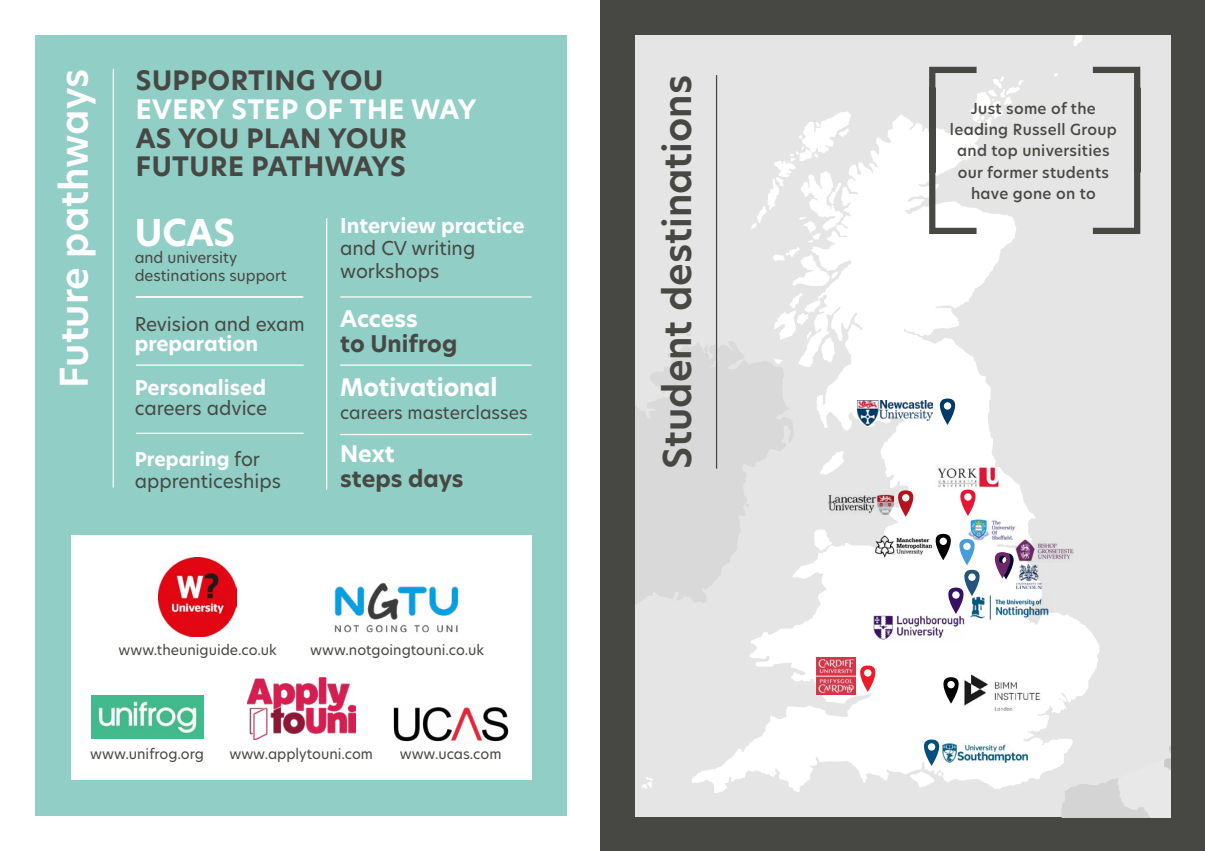
<style>
.page{position:relative;width:1205px;height:851px;background:#fff}
.page>*{position:absolute;margin:0;border:0;box-sizing:border-box;transform-origin:0 0}
.Vertical_Underline_LC{font:600 37.5px "New Hero";color:#474843}
.Vertical_Underline_LC-2{font:600 37.5px "New Hero";color:#fff}
.t1{font:700 36.25px "New Hero";color:#fff}
.t2{font:700 26.25px/28.8px "New Hero";letter-spacing:.02em;color:#474843}
.t3{font:700 23.75px "New Hero";color:#fff}
.t4{font:700 22.5px/25px "New Hero";color:#474843}
.t5{font:700 20px "New Hero";color:#fff}
.t6{font:18.75px/22.5px "New Hero";color:#474843}
.t7{font:17.5px "New Hero";color:#474843}
.t8{font:500 15px/21.2px "New Hero";letter-spacing:.02em;color:#474843;text-align:center}
.t9{font:15px/17.5px "New Hero";color:#474843}
.t10{font:14px "New Hero";color:#474843}
.s1{color:#fff}
.s2{font-weight:700;color:#fff}
</style>
<div class="page">
<div style="left:600px;top:0;width:605px;height:850px;background:#474843"></div>
<svg style="left:635px;top:332px;width:6px;height:292px;background:#dcdcdc"></svg>
<div style="left:1111px;top:248px;width:59px;height:285px;background:#e5e5e5"></div>
<svg style="left:641px;top:35px;width:470px;height:782px;background:#e9e9e9"></svg>
<img style="left:828px;top:491px;width:60px;height:23px">
<svg style="left:926px;top:64px;width:57px;height:173px"></svg>
<svg style="left:1082px;top:35px;width:88px;height:213px;background:#d5d5d5"></svg>
<hr style="left:716px;top:75px;width:1px;height:393px;background:#474843">
<img style="left:868px;top:531px;width:72px;height:3px">
<img style="left:858px;top:400px;width:72px;height:25px">
<img style="left:966px;top:517px;width:51px;height:17px">
<img style="left:935px;top:465px;width:65px;height:24px">
<svg style="left:930px;top:398px;width:34px;height:27px"></svg>
<svg style="left:951px;top:489px;width:34px;height:27px"></svg>
<svg style="left:888px;top:490px;width:35px;height:26px"></svg>
<div style="left:35px;top:35px;width:532px;height:780px;background:#90cec6"></div>
<hr style="left:113px;top:69px;width:1px;height:418px;background:#fff">
<div style="left:71px;top:535px;width:460px;height:245px;background:#fff"></div>
<img style="left:91px;top:695px;width:112px;height:43px">
<img style="left:393px;top:707px;width:116px;height:35px">
<hr style="left:136px;top:432px;width:168px;height:2px;background:#fff">
<hr style="left:136px;top:364px;width:168px;height:1px;background:#fff">
<hr style="left:340px;top:364px;width:191px;height:1px;background:#fff">
<hr style="left:340px;top:434px;width:191px;height:1px;background:#fff">
<hr style="left:136px;top:296px;width:168px;height:1px;background:#fff">
<hr style="left:340px;top:296px;width:191px;height:1px;background:#fff">
<hr style="left:326px;top:218px;width:1px;height:272px;background:#fff">
<img style="left:247px;top:677px;width:108px;height:62px">
<img style="left:334px;top:583px;width:124px;height:50px">
<img style="left:158px;top:558px;width:78px;height:78px">
<svg style="left:691px;top:534px;width:479px;height:283px;background:#e9e8e9"></svg>
<p class="Vertical_Underline_LC-2" style="left:48px;top:388px;width:320px;rotate:-90deg">Future pathways</p>
<p class="t2" style="left:136px;top:66px;width:342px">SUPPORTING YOU<br><span class="s1">EVERY STEP OF THE WAY<br></span>AS YOU PLAN YOUR<br>FUTURE PATHWAYS</p>
<p class="t5" style="left:340px;top:212px;width:186px">Interview practice</p>
<p class="t6" style="left:340px;top:237px;width:137px">and CV writing workshops</p>
<p class="t1" style="left:135px;top:208px;width:102px">UCAS</p>
<p class="t9" style="left:135px;top:249px;width:153px">and university destinations support</p>
<p class="t4" style="left:340px;top:306px;width:119px"><span class="s1">Access<br></span>to Unifrog</p>
<p class="t6" style="left:135px;top:312px;width:172px">Revision and exam</p>
<p class="t5" style="left:135px;top:329px;width:125px">preparation</p>
<p class="t3" style="left:340px;top:371px;width:159px">Motivational</p>
<p class="t7" style="left:340px;top:400px;width:189px">careers masterclasses</p>
<p class="t5" style="left:135px;top:373px;width:133px">Personalised</p>
<p class="t6" style="left:135px;top:396px;width:134px">careers advice</p>
<p class="t6" style="left:135px;top:447px;width:148px"><span class="s2">Preparing</span> for apprenticeships</p>
<p class="t4" style="left:340px;top:441px;width:125px"><span class="s1">Next<br></span>steps days</p>
<p class="t10" style="left:118px;top:640px;width:160px">www.theuniguide.co.uk</p>
<p class="t10" style="left:310px;top:640px;width:175px">www.notgoingtouni.co.uk</p>
<p class="t10" style="left:90px;top:744px;width:115px">www.unifrog.org</p>
<p class="t10" style="left:229px;top:744px;width:145px">www.applytouni.com</p>
<p class="t10" style="left:400px;top:744px;width:103px">www.ucas.com</p>
<p class="Vertical_Underline_LC" style="left:652px;top:468px;width:395px;rotate:-90deg">Student destinations</p>
<p class="t8" style="left:950px;top:98px;width:168px">Just some of the leading Russell Group and top universities</p>
<p class="t8" style="left:958px;top:161px;width:153px">our former students have gone on to</p>
</div>
